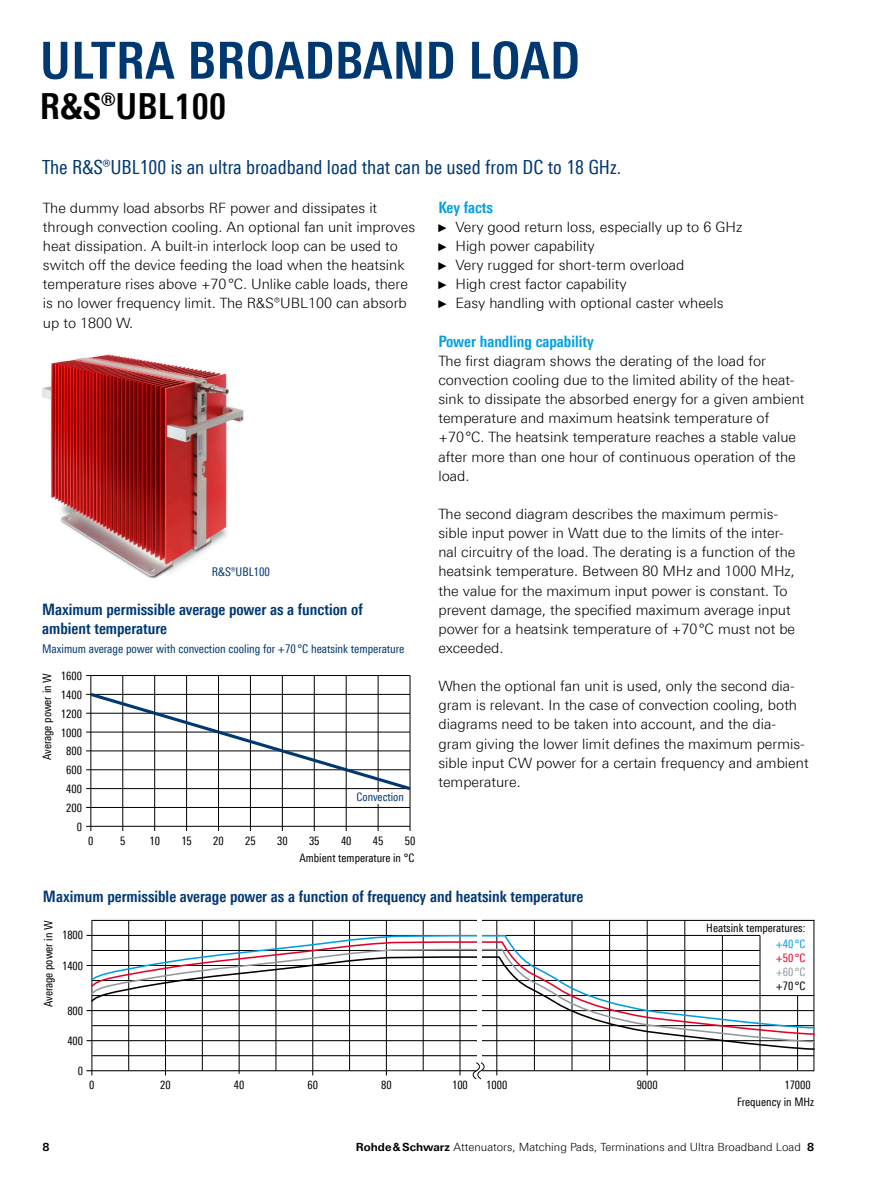
<style>
.page{position:relative;width:893px;height:1191px;background:#fff}
.page>*{position:absolute;margin:0;border:0;box-sizing:border-box;transform-origin:0 0}
.Seiten_Headline_34Pt{font:700 51px "Linotype Univers 620 Cn";letter-spacing:.01em;color:#003872}
.Seiten_Headline_24Pt{font:700 36px "Linotype Univers 620 Cn";letter-spacing:.01em;color:#000}
.Teaser{font:19.5px "Linotype Univers 420 Cn";color:#003872}
.Grafik_Tabelle_Übers{font:700 15.75px/19.2px "Linotype Univers 620 Cn";color:#003872}
.Absatzfett_cyan{font:700 15.75px "Linotype Univers 620 Cn";color:#009ee3}
.Haupttext{font:300 14.25px/19.2px "Linotype Univers 330";color:#000}
.Haupttext_ohne_Absta{font:300 14.25px/19.2px "Linotype Univers 330";color:#000}
.Bildunterschrift{font:12px "Linotype Univers 420 Cn";color:#003872}
.t1{font:11.7px/18.9px "Linotype Univers 420 Cn";color:#000;text-align:right}
.t2{font:11.7px/14px "Linotype Univers 420 Cn";color:#009ee3;text-align:justify}
.t3{font:11.7px "Linotype Univers 420 Cn";color:#003872}
.t4{font:300 11.25px "Linotype Univers 330";color:#000}
.t5{font:700 11.25px "Linotype Univers 630";color:#000}
.s1{font-family:"Arial Narrow";font-weight:400;font-size:11.4px}
.s2{color:#e4002a}
.s3{color:#8f999f}
.s4{color:#000}
.s5{font-family:"Linotype Univers 630";font-weight:700}
</style>
<div class="page">
<img style="left:42px;top:354px;width:202px;height:225px">
<hr style="left:312px;top:920px;width:1px;height:155px;background:#000">
<hr style="left:165px;top:920px;width:1px;height:155px;background:#000">
<hr style="left:460px;top:920px;width:1px;height:155px;background:#000">
<hr style="left:497px;top:920px;width:1px;height:155px;background:#000">
<hr style="left:797px;top:995px;width:1px;height:75px;background:#000">
<hr style="left:92px;top:920px;width:1px;height:155px;background:#000">
<hr style="left:128px;top:920px;width:1px;height:150px;background:#000">
<hr style="left:202px;top:920px;width:1px;height:150px;background:#000">
<hr style="left:276px;top:920px;width:1px;height:150px;background:#000">
<hr style="left:239px;top:920px;width:1px;height:153px;background:#000">
<hr style="left:349px;top:920px;width:1px;height:150px;background:#000">
<hr style="left:386px;top:920px;width:1px;height:155px;background:#000">
<hr style="left:423px;top:920px;width:1px;height:150px;background:#000">
<hr style="left:572px;top:920px;width:1px;height:150px;background:#000">
<hr style="left:534px;top:920px;width:1px;height:150px;background:#000">
<hr style="left:609px;top:920px;width:1px;height:150px;background:#000">
<hr style="left:722px;top:935px;width:1px;height:135px;background:#000">
<hr style="left:814px;top:920px;width:1px;height:150px;background:#000">
<hr style="left:647px;top:920px;width:1px;height:155px;background:#000">
<hr style="left:684px;top:920px;width:1px;height:150px;background:#000">
<hr style="left:760px;top:935px;width:1px;height:135px;background:#000">
<hr style="left:92px;top:920px;width:722px;height:1px;background:#000">
<hr style="left:87px;top:965px;width:673px;height:1px;background:#000">
<hr style="left:87px;top:1040px;width:727px;height:1px;background:#000">
<hr style="left:92px;top:1055px;width:722px;height:1px;background:#000">
<hr style="left:87px;top:1070px;width:727px;height:1px;background:#000">
<hr style="left:87px;top:935px;width:673px;height:1px;background:#000">
<hr style="left:87px;top:1010px;width:727px;height:1px;background:#000">
<svg style="left:90px;top:1035px;width:725px;height:15px"></svg>
<svg style="left:91px;top:1029px;width:724px;height:6px"></svg>
<svg style="left:90px;top:934px;width:725px;height:95px"></svg>
<hr style="left:477px;top:919px;width:4px;height:155px;background:#fff">
<svg style="left:472px;top:1062px;width:13px;height:17px"></svg>
<hr style="left:86px;top:675px;width:324px;height:1px;background:#000">
<hr style="left:86px;top:694px;width:324px;height:1px;background:#000">
<hr style="left:86px;top:713px;width:324px;height:1px;background:#000">
<hr style="left:86px;top:732px;width:324px;height:1px;background:#000">
<hr style="left:86px;top:750px;width:324px;height:1px;background:#000">
<hr style="left:86px;top:769px;width:324px;height:1px;background:#000">
<hr style="left:86px;top:788px;width:324px;height:1px;background:#000">
<hr style="left:86px;top:807px;width:324px;height:1px;background:#000">
<hr style="left:86px;top:826px;width:324px;height:1px;background:#000">
<hr style="left:154px;top:675px;width:1px;height:156px;background:#000">
<hr style="left:186px;top:675px;width:1px;height:156px;background:#000">
<hr style="left:218px;top:675px;width:1px;height:156px;background:#000">
<hr style="left:250px;top:675px;width:1px;height:156px;background:#000">
<hr style="left:282px;top:675px;width:1px;height:156px;background:#000">
<hr style="left:314px;top:675px;width:1px;height:156px;background:#000">
<hr style="left:346px;top:675px;width:1px;height:156px;background:#000">
<hr style="left:378px;top:675px;width:1px;height:156px;background:#000">
<hr style="left:410px;top:675px;width:1px;height:156px;background:#000">
<hr style="left:91px;top:675px;width:1px;height:156px;background:#000">
<hr style="left:123px;top:675px;width:1px;height:156px;background:#000">
<svg style="left:87px;top:690px;width:324px;height:102px"></svg>
<div style="left:353px;top:792px;width:53px;height:11px;background:#fff"></div>
<p class="Seiten_Headline_34Pt" style="left:40px;top:30px;width:541px">ULTRA BROADBAND LOAD</p>
<p class="Seiten_Headline_24Pt" style="left:40px;top:85px;width:188px">R&amp;S®UBL100</p>
<p class="Teaser" style="left:42px;top:156px;width:580px">The R&amp;S®UBL100 is an ultra broadband load that can be used from DC to 18 GHz.</p>
<p class="Absatzfett_cyan" style="left:438px;top:198px;width:56px">Key facts</p>
<p class="Haupttext" style="left:438px;top:217px;width:305px"><span class="s1">►</span> Very good return loss, especially up to 6 GHz</p>
<p class="Haupttext" style="left:438px;top:236px;width:158px"><span class="s1">►</span> High power capability</p>
<p class="Haupttext" style="left:438px;top:255px;width:248px"><span class="s1">►</span> Very rugged for short-term overload</p>
<p class="Haupttext" style="left:438px;top:274px;width:190px"><span class="s1">►</span> High crest factor capability</p>
<p class="Haupttext" style="left:438px;top:293px;width:287px"><span class="s1">►</span> Easy handling with optional caster wheels</p>
<p class="Absatzfett_cyan" style="left:438px;top:332px;width:157px">Power handling capability</p>
<p class="Haupttext_ohne_Absta" style="left:438px;top:351px;width:368px">The first diagram shows the derating of the load for convection cooling due to the limited ability of the heat&shy;sink to dissipate the absorbed energy for a given ambient temperature and maximum heatsink temperature of +70°C. The heatsink temperature reaches a stable value after more than one hour of continuous operation of the load.</p>
<p class="Haupttext" style="left:438px;top:504px;width:359px">The second diagram describes the maximum permis&shy;sible input power in Watt due to the limits of the inter&shy;nal circuitry of the load. The derating is a function of the heatsink temperature. Between 80 MHz and 1000 MHz, the value for the maximum input power is constant. To prevent damage, the specified maximum average input power for a heatsink temperature of +70°C must not be exceeded.</p>
<p class="Haupttext" style="left:438px;top:676px;width:372px">When the optional fan unit is used, only the second dia&shy;gram is relevant. In the case of convection cooling, both diagrams need to be taken into account, and the dia&shy;gram giving the lower limit defines the maximum permis&shy;sible input CW power for a certain frequency and ambient temperature.</p>
<p class="Haupttext_ohne_Absta" style="left:43px;top:198px;width:374px">The dummy load absorbs RF power and dissipates it through convection cooling. An optional fan unit improves heat dissipation. A built-in interlock loop can be used to switch off the device feeding the load when the heatsink temperature rises above +70°C. Unlike cable loads, there is no lower frequency limit. The R&amp;S®UBL100 can absorb up to 1800 W.</p>
<p class="Bildunterschrift" style="left:212px;top:565px;width:59px">R&amp;S®UBL100</p>
<p class="Grafik_Tabelle_Übers" style="left:42px;top:599px;width:322px">Maximum permissible average power as a function of ambient temperature</p>
<p class="Bildunterschrift" style="left:42px;top:641px;width:364px">Maximum average power with convection cooling for +70 °C heatsink temperature</p>
<p class="t1" style="left:61px;top:666px;width:23px">1600<br>1400<br>1200<br>1000<br>800<br>600<br>400<br>200<br>0</p>
<p class="t1" style="left:38px;top:760px;width:89px;rotate:-90deg">Average power in W</p>
<p class="t3" style="left:356px;top:790px;width:49px">Convection</p>
<p class="t1" style="left:88px;top:831px;width:7px">0</p>
<p class="t1" style="left:120px;top:831px;width:7px">5</p>
<p class="t1" style="left:149px;top:831px;width:12px">10</p>
<p class="t1" style="left:181px;top:831px;width:12px">15</p>
<p class="t1" style="left:213px;top:831px;width:12px">20</p>
<p class="t1" style="left:245px;top:831px;width:12px">25</p>
<p class="t1" style="left:277px;top:831px;width:12px">30</p>
<p class="t1" style="left:309px;top:831px;width:12px">35</p>
<p class="t1" style="left:341px;top:831px;width:12px">40</p>
<p class="t1" style="left:373px;top:831px;width:12px">45</p>
<p class="t1" style="left:405px;top:831px;width:12px">50</p>
<p class="t1" style="left:299px;top:848px;width:117px">Ambient temperature in °C</p>
<p class="Grafik_Tabelle_Übers" style="left:43px;top:886px;width:542px">Maximum permissible average power as a function of frequency and heatsink temperature</p>
<p class="t1" style="left:39px;top:1007px;width:88px;rotate:-90deg">Average power in W</p>
<p class="t1" style="left:62px;top:925px;width:23px">1800</p>
<p class="t1" style="left:62px;top:956px;width:23px">1400</p>
<p class="t1" style="left:67px;top:1001px;width:17px">800</p>
<p class="t1" style="left:67px;top:1031px;width:17px">400</p>
<p class="t1" style="left:78px;top:1061px;width:7px">0</p>
<p class="t1" style="left:706px;top:918px;width:101px">Heatsink temperatures:</p>
<p class="t2" style="left:776px;top:936px;width:31px">+40 °C <span class="s2">+50 °C </span><span class="s3">+60 °C </span><span class="s4">+70 °C</span></p>
<p class="t1" style="left:89px;top:1075px;width:7px">0</p>
<p class="t1" style="left:160px;top:1075px;width:12px">20</p>
<p class="t1" style="left:234px;top:1075px;width:12px">40</p>
<p class="t1" style="left:307px;top:1075px;width:12px">60</p>
<p class="t1" style="left:381px;top:1075px;width:12px">80</p>
<p class="t1" style="left:452px;top:1075px;width:17px">100</p>
<p class="t1" style="left:486px;top:1075px;width:23px">1000</p>
<p class="t1" style="left:637px;top:1075px;width:23px">9000</p>
<p class="t1" style="left:784px;top:1075px;width:28px">17000</p>
<p class="t1" style="left:737px;top:1092px;width:78px">Frequency in MHz</p>
<p class="t5" style="left:43px;top:1139px;width:9px">8</p>
<p class="t4" style="left:356px;top:1140px;width:460px"><span class="s5">Rohde&amp;Schwarz</span> Attenuators, Matching Pads, Terminations and Ultra Broadband Load <span class="s5">8</span></p>
</div>
